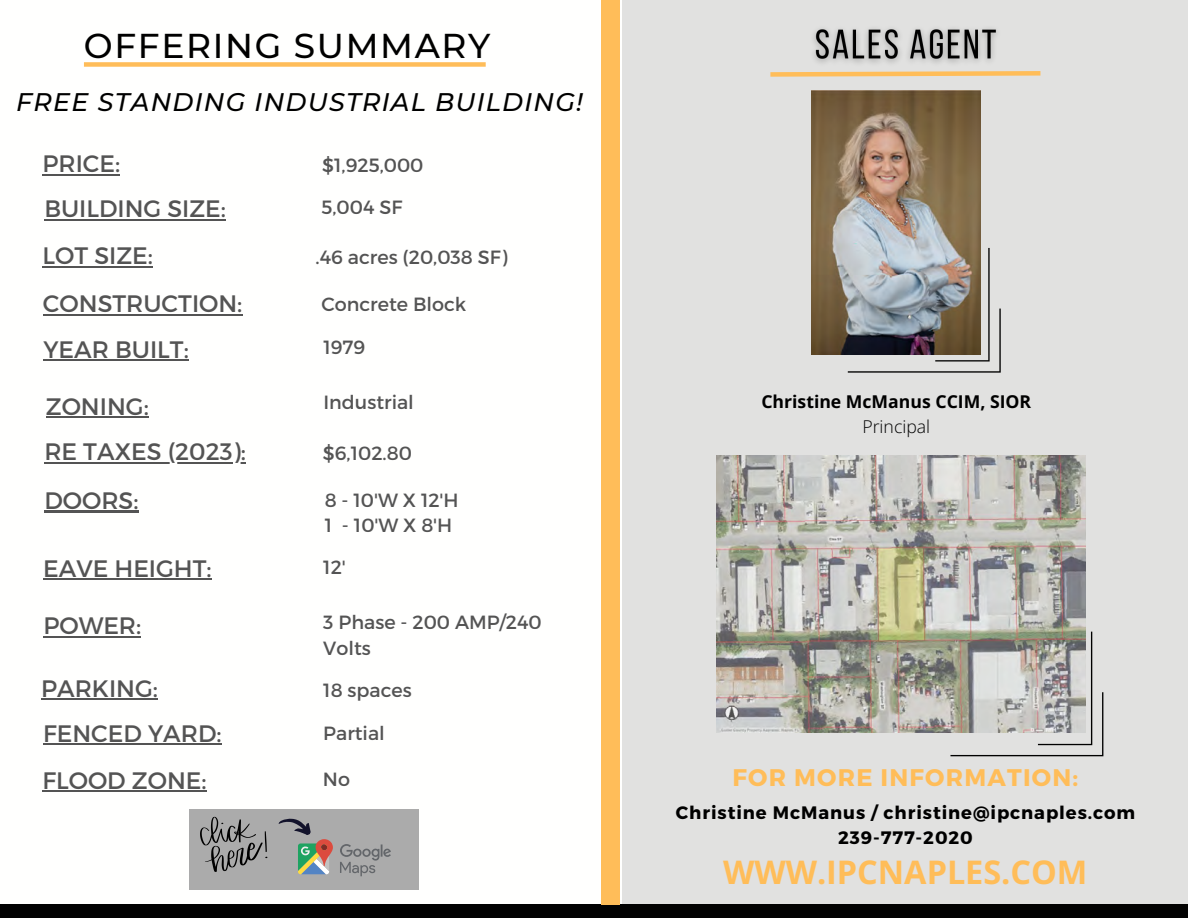
<style>
.page{position:relative;width:1188px;height:918px;background:#fff}
.page>*{position:absolute;margin:0;border:0;box-sizing:border-box;transform-origin:0 0}
.t1{font:500 34.35px "Montserrat";letter-spacing:.05em;color:#000}
.t2{font:700 32.4px "Open Sans";color:#ffbd59}
.t3{font:italic 500 25.35px "Montserrat";letter-spacing:.05em;color:#000}
.t4{font:700 24px "Montserrat";letter-spacing:.05em;color:#ffbd59}
.t5{font:23.85px "Montserrat";color:#545454}
.t6{font:23.7px "Montserrat";color:#545454}
.t7{font:19.2px "Montserrat";color:#545454}
.t8{font:19.05px/25.8px "Montserrat";color:#545454}
.t9{font:700 18px/25.2px "Montserrat";letter-spacing:.05em;color:#000;text-align:center}
.t10{font:700 17.7px "Open Sans";color:#000}
.t11{font:300 17.7px "Open Sans";color:#000}
</style>
<div class="page">
<div style="left:622px;top:0;width:566px;height:918px;background:#e1e1e0"></div>
<div style="left:0;top:904px;width:1188px;height:14px;background:#020202"></div>
<div style="left:84px;top:62px;width:402px;height:5px;background:#ffbd59"></div>
<img style="left:813px;top:28px;width:184px;height:35px">
<svg style="left:770px;top:71px;width:271px;height:6px;background:#f7c57a"></svg>
<div style="left:602px;top:0;width:18px;height:904px;background:#ffbd59"></div>
<div style="left:189px;top:809px;width:230px;height:80px;background:#ababab"></div>
<svg style="left:340px;top:844px;width:51px;height:32px"></svg>
<svg style="left:200px;top:817px;width:67px;height:55px"></svg>
<svg style="left:278px;top:818px;width:55px;height:56px"></svg>
<img style="left:716px;top:456px;width:369px;height:277px">
<img style="left:812px;top:90px;width:168px;height:265px">
<svg style="left:848px;top:248px;width:153px;height:125px"></svg>
<hr style="left:44px;top:219px;width:182px;height:2px;background:#545454">
<hr style="left:43px;top:359px;width:146px;height:2px;background:#545454">
<hr style="left:46px;top:416px;width:103px;height:2px;background:#545454">
<hr style="left:43px;top:314px;width:199px;height:2px;background:#545454">
<hr style="left:44px;top:511px;width:94px;height:2px;background:#545454">
<hr style="left:43px;top:174px;width:77px;height:2px;background:#545454">
<hr style="left:43px;top:578px;width:169px;height:2px;background:#545454">
<hr style="left:43px;top:636px;width:98px;height:1px;background:#545454">
<hr style="left:41px;top:698px;width:117px;height:2px;background:#545454">
<hr style="left:43px;top:743px;width:179px;height:2px;background:#545454">
<svg style="left:950px;top:632px;width:153px;height:124px"></svg>
<hr style="left:43px;top:266px;width:110px;height:2px;background:#545454">
<hr style="left:44px;top:462px;width:202px;height:2px;background:#545454">
<hr style="left:42px;top:791px;width:164px;height:1px;background:#545454">
<p class="t1" style="left:84px;top:24px;width:408px">OFFERING SUMMARY</p>
<h4 class="t3" style="left:16px;top:86px;width:568px">FREE STANDING INDUSTRIAL BUILDING!</h4>
<h4 class="t6" style="left:43px;top:148px;width:79px">PRICE:</h4>
<p class="t7" style="left:322px;top:152px;width:103px">$1,925,000</p>
<h6 class="t6" style="left:44px;top:193px;width:183px">BUILDING SIZE:</h6>
<h2 class="t7" style="left:321px;top:195px;width:82px">5,004 SF</h2>
<h4 class="t5" style="left:43px;top:240px;width:112px">LOT SIZE:</h4>
<p class="t7" style="left:316px;top:245px;width:193px">.46 acres (20,038 SF)</p>
<h5 class="t5" style="left:43px;top:288px;width:201px">CONSTRUCTION:</h5>
<h4 class="t7" style="left:321px;top:292px;width:146px">Concrete Block</h4>
<h2 class="t5" style="left:43px;top:334px;width:147px">YEAR BUILT:</h2>
<h3 class="t8" style="left:323px;top:334px;width:43px">1979</h3>
<p class="t5" style="left:46px;top:391px;width:104px">ZONING:</p>
<h4 class="t8" style="left:323px;top:388px;width:92px">Industrial</h4>
<h4 class="t5" style="left:44px;top:437px;width:203px">RE TAXES (2023):</h4>
<p class="t7" style="left:323px;top:441px;width:91px">$6,102.80</p>
<h4 class="t5" style="left:44px;top:485px;width:96px">DOORS:</h4>
<p class="t8" style="left:325px;top:486px;width:135px">8 - 10'W X 12'H<br>1 - 10'W X 8'H</p>
<h4 class="t5" style="left:43px;top:553px;width:170px">EAVE HEIGHT:</h4>
<p class="t8" style="left:323px;top:553px;width:24px">12'</p>
<h4 class="t5" style="left:43px;top:610px;width:99px">POWER:</h4>
<p class="t8" style="left:323px;top:608px;width:220px">3 Phase - 200 AMP/240<br>Volts</p>
<h4 class="t5" style="left:41px;top:673px;width:118px">PARKING:</h4>
<p class="t8" style="left:323px;top:676px;width:90px">18 spaces</p>
<h4 class="t5" style="left:43px;top:718px;width:180px">FENCED YARD:</h4>
<h5 class="t8" style="left:323px;top:720px;width:63px">Partial</h5>
<p class="t5" style="left:42px;top:765px;width:166px">FLOOD ZONE:</p>
<h4 class="t8" style="left:323px;top:766px;width:29px">No</h4>
<p class="t10" style="left:761px;top:389px;width:271px">Christine McManus CCIM, SIOR</p>
<p class="t11" style="left:862px;top:414px;width:69px">Principal</p>
<p class="t4" style="left:733px;top:762px;width:347px">FOR MORE INFORMATION:</p>
<p class="t9" style="left:676px;top:799px;width:461px">Christine McManus / christine@ipcnaples.com<br>239-777-2020</p>
<h3 class="t2" style="left:723px;top:850px;width:366px">WWW.IPCNAPLES.COM</h3>
</div>
